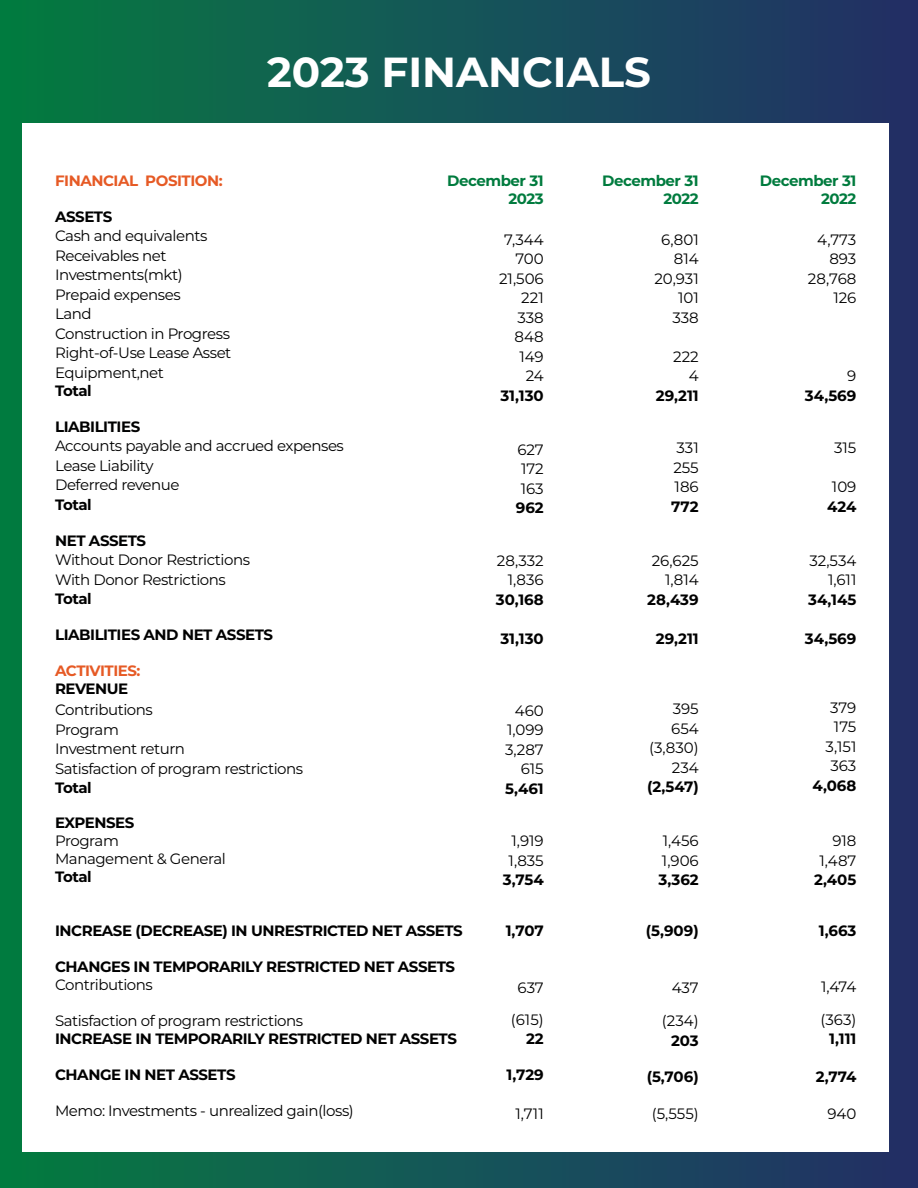
<style>
.page{position:relative;width:918px;height:1188px;background:#fff}
.page>*{position:absolute;margin:0;border:0;box-sizing:border-box;transform-origin:0 0}
.t1{font:700 42px "Montserrat";color:#fff}
.t2{font:15px/19.5px "Montserrat";letter-spacing:-.03em;color:#000}
.t3{font:700 15px "Montserrat";letter-spacing:-.03em;color:#000}
.t4{font:15px/19.5px "Montserrat";color:#000;text-align:right}
.t5{font:700 15px/18px "Montserrat";letter-spacing:-.03em;color:#007b3e;text-align:right}
.t6{font:700 15px "Montserrat";letter-spacing:-.03em;color:#000101}
.t7{font:700 15px "Montserrat";letter-spacing:-.03em;color:#e65a25}
</style>
<div class="page">
<div style="left:0;top:0;width:918px;height:1188px;background:linear-gradient(to right,#077c43,#222f68)"></div>
<div style="left:23px;top:123px;width:866px;height:1028px;background:#fff"></div>
<div style="left:0;top:40px;width:918px;height:67px;background:linear-gradient(to right,#057b42,#232f69)"></div>
<h1 class="t1" style="left:267px;top:42px;width:385px">2023 FINANCIALS</h1>
<p class="t5" style="left:447px;top:171px;width:98px">December 31<br>2023</p>
<p class="t4" style="left:499px;top:229px;width:46px">7,344<br>700<br>21,506<br>221<br>338<br>848<br>149<br>24</p>
<p class="t3" style="left:500px;top:385px;width:45px">31,130</p>
<p class="t7" style="left:55px;top:170px;width:169px">FINANCIAL POSITION:</p>
<p class="t6" style="left:55px;top:206px;width:59px">ASSETS</p>
<p class="t2" style="left:55px;top:226px;width:178px">Cash and equivalents<br>Receivables net<br>Investments(mkt)<br>Prepaid expenses<br>Land<br>Construction in Progress<br>Right-of-Use Lease Asset<br>Equipment,net</p>
<p class="t6" style="left:55px;top:380px;width:38px">Total</p>
<p class="t6" style="left:55px;top:416px;width:87px">LIABILITIES</p>
<p class="t2" style="left:55px;top:436px;width:290px">Accounts payable and accrued expenses<br>Lease Liability<br>Deferred revenue</p>
<p class="t3" style="left:55px;top:494px;width:38px">Total</p>
<p class="t6" style="left:55px;top:530px;width:93px">NET ASSETS</p>
<p class="t2" style="left:55px;top:550px;width:197px">Without Donor Restrictions<br>With Donor Restrictions</p>
<p class="t3" style="left:55px;top:588px;width:38px">Total</p>
<p class="t3" style="left:55px;top:624px;width:220px">LIABILITIES AND NET ASSETS</p>
<p class="t7" style="left:55px;top:660px;width:87px">ACTIVITIES:</p>
<p class="t3" style="left:55px;top:678px;width:75px">REVENUE</p>
<p class="t2" style="left:55px;top:700px;width:250px">Contributions<br>Program<br>Investment return<br>Satisfaction of program restrictions</p>
<p class="t3" style="left:55px;top:777px;width:38px">Total</p>
<p class="t6" style="left:55px;top:812px;width:81px">EXPENSES</p>
<p class="t2" style="left:55px;top:831px;width:172px;line-height:18px">Program<br>Management &amp; General</p>
<p class="t3" style="left:55px;top:866px;width:38px">Total</p>
<p class="t2" style="left:517px;top:439px;width:28px;text-align:justify">627<br>172<br>163</p>
<p class="t3" style="left:516px;top:497px;width:29px">962</p>
<p class="t2" style="left:497px;top:550px;width:48px;text-align:right">28,332<br>1,836</p>
<p class="t3" style="left:496px;top:589px;width:49px">30,168</p>
<p class="t3" style="left:500px;top:628px;width:45px">31,130</p>
<p class="t4" style="left:505px;top:700px;width:40px">460<br>1,099<br>3,287<br>615</p>
<p class="t3" style="left:505px;top:778px;width:40px">5,461</p>
<p class="t2" style="left:509px;top:831px;width:37px">1,919<br>1,835</p>
<p class="t3" style="left:503px;top:869px;width:42px">3,754</p>
<p class="t3" style="left:506px;top:920px;width:39px">1,707</p>
<p class="t3" style="left:55px;top:920px;width:409px">INCREASE (DECREASE) IN UNRESTRICTED NET ASSETS</p>
<p class="t3" style="left:55px;top:956px;width:401px">CHANGES IN TEMPORARILY RESTRICTED NET ASSETS</p>
<p class="t2" style="left:55px;top:974px;width:99px">Contributions</p>
<p class="t2" style="left:55px;top:1010px;width:250px">Satisfaction of program restrictions</p>
<p class="t3" style="left:55px;top:1028px;width:403px">INCREASE IN TEMPORARILY RESTRICTED NET ASSETS</p>
<p class="t3" style="left:55px;top:1064px;width:182px">CHANGE IN NET ASSETS</p>
<p class="t2" style="left:55px;top:1100px;width:300px">Memo: Investments - unrealized gain(loss)</p>
<p class="t2" style="left:511px;top:972px;width:34px;line-height:31.5px;text-align:center">637 (615)</p>
<p class="t3" style="left:526px;top:1028px;width:19px">22</p>
<p class="t3" style="left:507px;top:1064px;width:39px">1,729</p>
<p class="t2" style="left:516px;top:1104px;width:30px">1,711</p>
<p class="t5" style="left:602px;top:171px;width:98px">December 31<br>2022</p>
<p class="t4" style="left:654px;top:229px;width:46px">6,801<br>814<br>20,931<br>101<br>338</p>
<p class="t2" style="left:673px;top:346px;width:27px;text-align:right">222<br>4</p>
<p class="t3" style="left:656px;top:385px;width:44px">29,211</p>
<p class="t2" style="left:673px;top:438px;width:27px;text-align:justify">331<br>255<br>186</p>
<p class="t3" style="left:671px;top:496px;width:29px">772</p>
<p class="t2" style="left:652px;top:550px;width:48px;text-align:right">26,625<br>1,814</p>
<p class="t3" style="left:647px;top:589px;width:53px">28,439</p>
<p class="t3" style="left:656px;top:628px;width:44px">29,211</p>
<p class="t4" style="left:649px;top:699px;width:51px">395<br>654 (3,830)<br>234</p>
<p class="t3" style="left:647px;top:776px;width:53px">(2,547)</p>
<p class="t2" style="left:662px;top:831px;width:38px">1,456<br>1,906</p>
<p class="t3" style="left:659px;top:869px;width:42px">3,362</p>
<p class="t3" style="left:646px;top:920px;width:54px">(5,909)</p>
<p class="t2" style="left:672px;top:978px;width:28px">437</p>
<p class="t2" style="left:662px;top:1011px;width:38px">(234)</p>
<p class="t3" style="left:671px;top:1030px;width:29px">203</p>
<p class="t3" style="left:647px;top:1066px;width:54px">(5,706)</p>
<p class="t2" style="left:652px;top:1104px;width:48px">(5,555)</p>
<p class="t5" style="left:760px;top:171px;width:98px">December 31<br>2022</p>
<p class="t4" style="left:808px;top:229px;width:50px">4,773<br>893<br>28,768<br>126</p>
<p class="t2" style="left:847px;top:366px;width:11px">9</p>
<p class="t3" style="left:805px;top:385px;width:53px">34,569</p>
<p class="t2" style="left:834px;top:438px;width:24px">315</p>
<p class="t2" style="left:832px;top:477px;width:26px">109</p>
<p class="t3" style="left:827px;top:496px;width:31px">424</p>
<p class="t2" style="left:809px;top:550px;width:49px;text-align:right">32,534<br>1,611</p>
<p class="t3" style="left:808px;top:589px;width:50px">34,145</p>
<p class="t3" style="left:805px;top:628px;width:53px">34,569</p>
<p class="t4" style="left:826px;top:697px;width:32px;text-align:center">379<br>175<br>3,151<br>363</p>
<p class="t3" style="left:812px;top:775px;width:46px">4,068</p>
<p class="t2" style="left:820px;top:831px;width:38px;text-align:right">918<br>1,487</p>
<p class="t3" style="left:814px;top:869px;width:44px">2,405</p>
<p class="t3" style="left:819px;top:920px;width:39px">1,663</p>
<p class="t2" style="left:821px;top:976px;width:37px">1,474</p>
<p class="t2" style="left:821px;top:1009px;width:37px">(363)</p>
<p class="t3" style="left:829px;top:1028px;width:29px">1,111</p>
<p class="t3" style="left:816px;top:1066px;width:42px">2,774</p>
<p class="t2" style="left:827px;top:1104px;width:30px">940</p>
</div>
